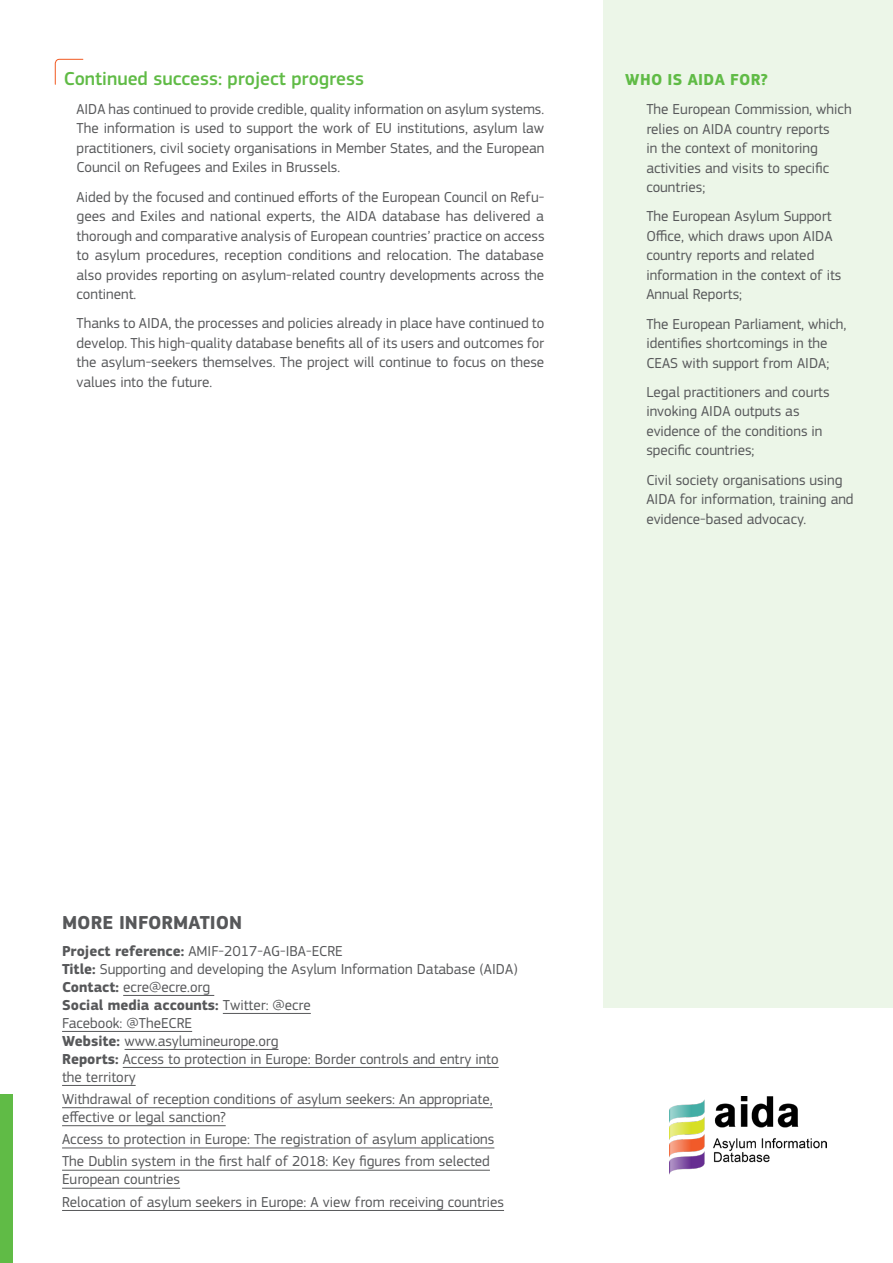
<style>
.page{position:relative;width:893px;height:1263px;background:#fff}
.page>*{position:absolute;margin:0;border:0;box-sizing:border-box;transform-origin:0 0}
.t1{font:500 19.5px "EC Square Sans Pro";color:#60bb46}
.t2{font:700 19.5px "EC Square Sans Pro";color:#57585a}
.t3{font:700 16.5px "EC Square Sans Pro";letter-spacing:.02em;color:#60bb46}
.t4{font:15px/19.5px "EC Square Sans Pro";color:#57585a}
.s1{font-weight:700}
</style>
<div class="page">
<div style="left:604px;top:0;width:289px;height:1008px;background:#ecf6e8"></div>
<svg style="left:55px;top:59px;width:29px;height:26px"></svg>
<div style="left:0;top:1094px;width:13px;height:169px;background:#60bb46"></div>
<hr style="left:123px;top:995px;width:91px;height:1px;background:#57585a">
<hr style="left:223px;top:1013px;width:88px;height:1px;background:#57585a">
<hr style="left:62px;top:1031px;width:130px;height:1px;background:#57585a">
<hr style="left:125px;top:1049px;width:153px;height:1px;background:#57585a">
<hr style="left:123px;top:1067px;width:376px;height:1px;background:#57585a">
<hr style="left:62px;top:1085px;width:74px;height:1px;background:#57585a">
<hr style="left:62px;top:1107px;width:431px;height:1px;background:#57585a">
<hr style="left:62px;top:1125px;width:164px;height:1px;background:#57585a">
<hr style="left:62px;top:1148px;width:432px;height:1px;background:#57585a">
<hr style="left:62px;top:1170px;width:428px;height:1px;background:#57585a">
<hr style="left:62px;top:1188px;width:118px;height:1px;background:#57585a">
<hr style="left:62px;top:1210px;width:442px;height:1px;background:#57585a">
<img style="left:670px;top:1097px;width:157px;height:76px">
<h1 class="t1" style="left:64px;top:67px;width:302px">Continued success: project progress</h1>
<p class="t4" style="left:77px;top:99px;width:469px;text-align:justify">AIDA has continued to provide credible, quality information on asylum systems.<br>The information is used to support the work of EU institutions, asylum law practitioners, civil society organisations in Member States, and the European Council on Refugees and Exiles in Brussels.</p>
<p class="t4" style="left:77px;top:187px;width:470px;text-align:justify">Aided by the focused and continued efforts of the European Council on Refu&shy;gees and Exiles and national experts, the AIDA database has delivered a thorough and comparative analysis of European countries’ practice on access to asylum procedures, reception conditions and relocation. The database also provides reporting on asylum-related country developments across the continent.</p>
<p class="t4" style="left:77px;top:314px;width:469px;text-align:justify">Thanks to AIDA, the processes and policies already in place have continued to develop. This high-quality database benefits all of its users and outcomes for the asylum-seekers themselves. The project will continue to focus on these values into the future.</p>
<p class="t3" style="left:625px;top:69px;width:144px">WHO IS AIDA FOR?</p>
<p class="t4" style="left:646px;top:99px;width:207px">The European Commission, which relies on AIDA country reports<br>in the context of monitoring activities and visits to specific countries;</p>
<p class="t4" style="left:646px;top:207px;width:197px">The European Asylum Support<br>Office, which draws upon AIDA country reports and related information in the context of its<br>Annual Reports;</p>
<p class="t4" style="left:646px;top:314px;width:202px">The European Parliament, which, identifies shortcomings in the<br>CEAS with support from AIDA;</p>
<p class="t4" style="left:646px;top:382px;width:185px">Legal practitioners and courts invoking AIDA outputs as evidence of the conditions in specific countries;</p>
<p class="t4" style="left:646px;top:470px;width:209px">Civil society organisations using<br>AIDA for information, training and evidence-based advocacy.</p>
<h1 class="t2" style="left:62px;top:911px;width:182px">MORE INFORMATION</h1>
<p class="t4" style="left:62px;top:942px;width:457px;line-height:18px"><span class="s1">Project reference:</span> AMIF-2017-AG-IBA-ECRE<br><span class="s1">Title:</span> Supporting and developing the Asylum Information Database (AIDA)<br><span class="s1">Contact:</span> ecre@ecre.org<br><span class="s1">Social media accounts:</span> Twitter: @ecre<br>Facebook: @TheECRE<br><span class="s1">Website:</span> www.asylumineurope.org<br><span class="s1">Reports:</span> Access to protection in Europe: Border controls and entry into the territory</p>
<p class="t4" style="left:62px;top:1090px;width:432px;line-height:18px">Withdrawal of reception conditions of asylum seekers: An appropriate, effective or legal sanction?</p>
<p class="t4" style="left:62px;top:1128px;width:434px;line-height:22.2px">Access to protection in Europe: The registration of asylum applications<br>The Dublin system in the first half of 2018: Key figures from selected</p>
<p class="t4" style="left:62px;top:1168px;width:443px;line-height:22.2px">European countries<br>Relocation of asylum seekers in Europe: A view from receiving countries</p>
</div>
